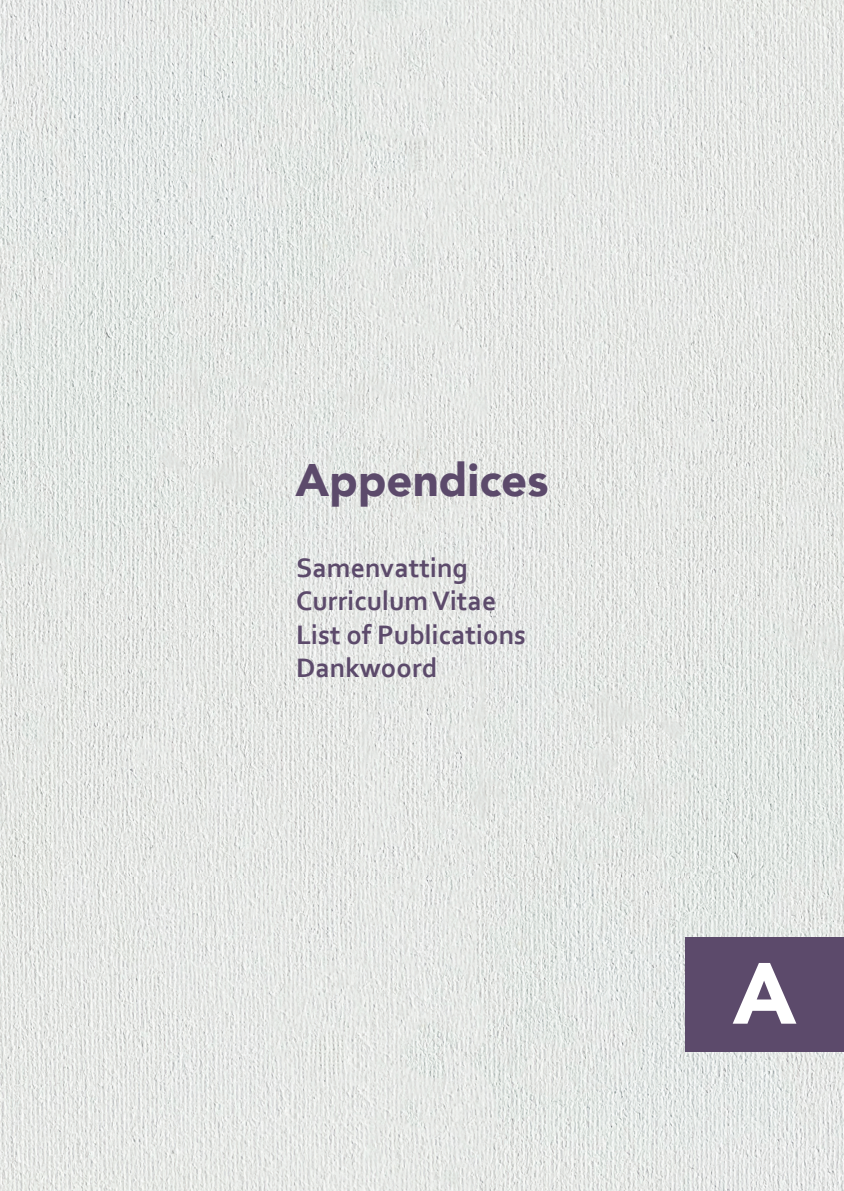
<style>
.page{position:relative;width:844px;height:1191px;background:#fff}
.page>*{position:absolute;margin:0;border:0;box-sizing:border-box;transform-origin:0 0}
.t1{font:900 85.75px "Avenir";color:#fff}
.t2{font:900 45.5px "Avenir";color:#5c4a6b}
.t3{font:700 28px/33.6px "Corbel";color:#5c4a6b}
</style>
<div class="page">
<img style="left:0;top:0;width:843px;height:1191px">
<img style="left:795px;top:1158px;width:19px;height:10px">
<div style="left:685px;top:938px;width:158px;height:114px;background:#5c4a6b"></div>
<h2 class="t2" style="left:295px;top:441px;width:254px">Appendices</h2>
<p class="t3" style="left:296px;top:550px;width:231px">Samenvatting<br>Curriculum Vitae<br>List of Publications<br>Dankwoord</p>
<h1 class="t1" style="left:732px;top:920px;width:65px">A</h1>
</div>
